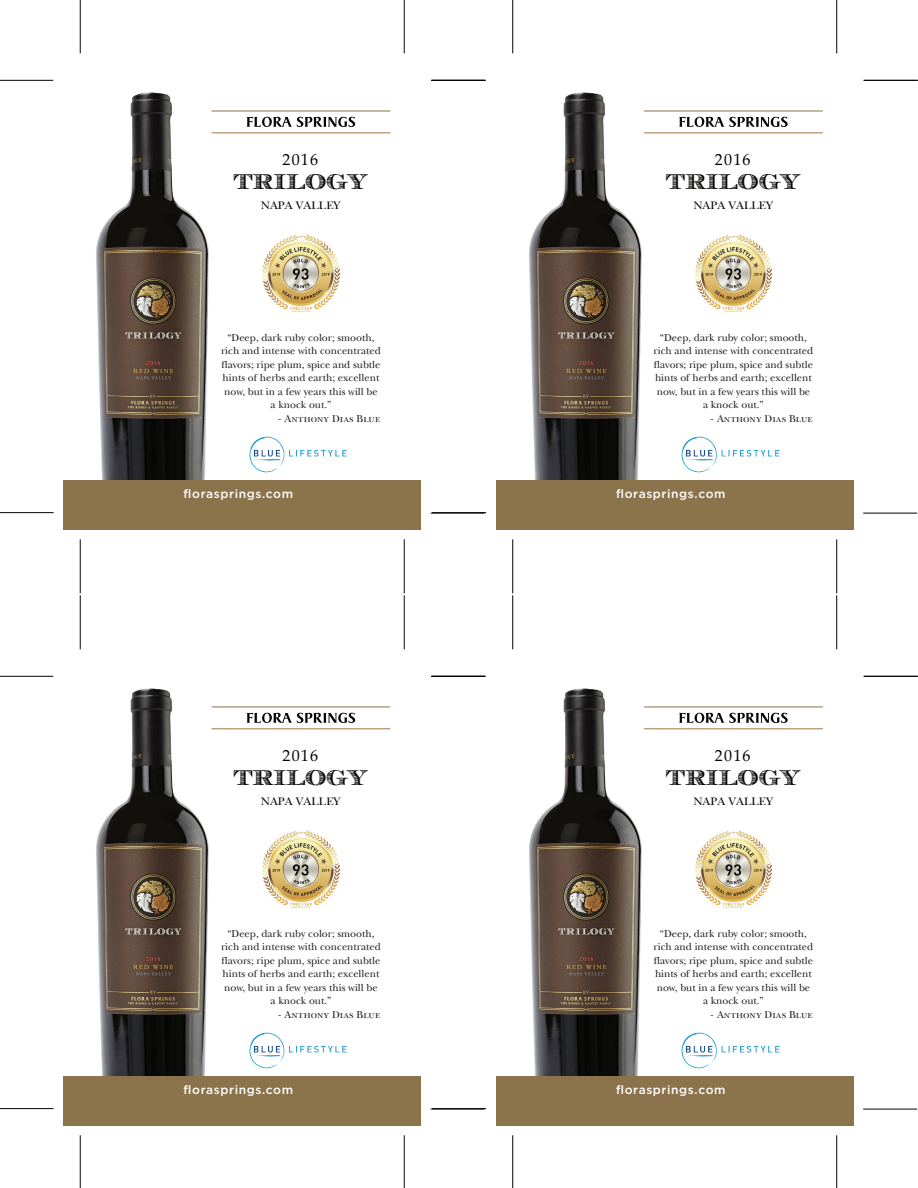
<style>
.page{position:relative;width:918px;height:1188px;background:#fff}
.page>*{position:absolute;margin:0;border:0;box-sizing:border-box;transform-origin:0 0}
.t1{font:21.9px "Chevalier Str SCD";color:#040503}
.t2{font:16.05px "Palatino";letter-spacing:.075em;color:#040503}
.t3{font:500 12px "Gotham";letter-spacing:.05em;color:#fff}
.t4{font:11.4px "New Baskerville SC";color:#040503;scale:1.05 1}
.t5{font:10.5px/13.5px "New Baskerville";color:#211d1e;text-align:center}
.t6{font:10.5px "New Baskerville SC";color:#211d1e}
</style>
<div class="page">
<hr style="left:0;top:512px;width:54px;height:1px;background:#040503">
<img style="left:96px;top:92px;width:122px;height:388px">
<hr style="left:212px;top:111px;width:178px;height:1px;background:#8b734b">
<hr style="left:212px;top:133px;width:178px;height:1px;background:#9f7643">
<div style="left:64px;top:480px;width:357px;height:49px;background:#8b734b"></div>
<hr style="left:80px;top:0;width:1px;height:53px;background:#040503">
<hr style="left:0;top:80px;width:53px;height:1px;background:#040503">
<hr style="left:80px;top:539px;width:1px;height:54px;background:#040503">
<hr style="left:404px;top:0;width:1px;height:53px;background:#040503">
<hr style="left:431px;top:80px;width:54px;height:1px;background:#040503">
<hr style="left:404px;top:539px;width:1px;height:54px;background:#040503">
<svg style="left:247px;top:117px;width:108px;height:10px"></svg>
<img style="left:263px;top:235px;width:76px;height:78px">
<img style="left:249px;top:437px;width:98px;height:36px">
<hr style="left:431px;top:513px;width:54px;height:1px;background:#040503">
<hr style="left:432px;top:512px;width:54px;height:1px;background:#040503">
<img style="left:529px;top:92px;width:121px;height:388px">
<hr style="left:644px;top:111px;width:179px;height:1px;background:#8b734b">
<hr style="left:644px;top:133px;width:179px;height:1px;background:#9f7643">
<div style="left:496px;top:480px;width:358px;height:49px;background:#8b734b"></div>
<hr style="left:512px;top:0;width:1px;height:53px;background:#040503">
<hr style="left:432px;top:80px;width:54px;height:1px;background:#040503">
<hr style="left:512px;top:539px;width:1px;height:54px;background:#040503">
<hr style="left:836px;top:0;width:1px;height:53px;background:#040503">
<hr style="left:864px;top:80px;width:54px;height:1px;background:#040503">
<hr style="left:836px;top:539px;width:1px;height:54px;background:#040503">
<svg style="left:679px;top:117px;width:109px;height:10px"></svg>
<img style="left:695px;top:235px;width:77px;height:78px">
<img style="left:681px;top:437px;width:99px;height:36px">
<hr style="left:863px;top:513px;width:54px;height:1px;background:#040503">
<hr style="left:0;top:1108px;width:54px;height:1px;background:#040503">
<img style="left:96px;top:688px;width:122px;height:388px">
<hr style="left:212px;top:707px;width:178px;height:1px;background:#8b734b">
<hr style="left:212px;top:729px;width:178px;height:1px;background:#9f7643">
<div style="left:64px;top:1076px;width:357px;height:49px;background:#8b734b"></div>
<hr style="left:80px;top:595px;width:1px;height:54px;background:#040503">
<hr style="left:0;top:676px;width:53px;height:1px;background:#040503">
<hr style="left:80px;top:1135px;width:1px;height:53px;background:#040503">
<hr style="left:404px;top:595px;width:1px;height:54px;background:#040503">
<hr style="left:431px;top:676px;width:54px;height:1px;background:#040503">
<hr style="left:404px;top:1135px;width:1px;height:53px;background:#040503">
<svg style="left:247px;top:713px;width:108px;height:10px"></svg>
<img style="left:263px;top:831px;width:76px;height:78px">
<img style="left:249px;top:1033px;width:98px;height:36px">
<hr style="left:431px;top:1109px;width:54px;height:1px;background:#040503">
<hr style="left:432px;top:1108px;width:54px;height:1px;background:#040503">
<img style="left:529px;top:688px;width:121px;height:388px">
<hr style="left:644px;top:707px;width:179px;height:1px;background:#8b734b">
<hr style="left:644px;top:729px;width:179px;height:1px;background:#9f7643">
<div style="left:496px;top:1076px;width:358px;height:49px;background:#8b734b"></div>
<hr style="left:512px;top:595px;width:1px;height:54px;background:#040503">
<hr style="left:432px;top:676px;width:54px;height:1px;background:#040503">
<hr style="left:512px;top:1135px;width:1px;height:53px;background:#040503">
<hr style="left:836px;top:595px;width:1px;height:54px;background:#040503">
<hr style="left:864px;top:676px;width:54px;height:1px;background:#040503">
<hr style="left:836px;top:1135px;width:1px;height:53px;background:#040503">
<svg style="left:679px;top:713px;width:109px;height:10px"></svg>
<img style="left:695px;top:831px;width:77px;height:78px">
<img style="left:681px;top:1033px;width:99px;height:36px">
<hr style="left:863px;top:1109px;width:54px;height:1px;background:#040503">
<h2 class="t2" style="left:282px;top:146px;width:37px">2016</h2>
<h1 class="t1" style="left:234px;top:169px;width:135px">TRILOGY</h1>
<p class="t4" style="left:261px;top:199px;width:77px">NAPA VALLEY</p>
<p class="t5" style="left:221px;top:331px;width:161px">“Deep, dark ruby color; smooth, rich and intense with concentrated flavors; ripe plum, spice and subtle hints of herbs and earth; excellent now, but in a few years this will be a knock out.”</p>
<p class="t6" style="left:278px;top:412px;width:103px">- Anthony Dias Blue</p>
<p class="t3" style="left:184px;top:486px;width:111px">florasprings.com</p>
<h2 class="t2" style="left:282px;top:742px;width:37px">2016</h2>
<h1 class="t1" style="left:234px;top:765px;width:135px">TRILOGY</h1>
<p class="t4" style="left:261px;top:795px;width:77px">NAPA VALLEY</p>
<p class="t5" style="left:221px;top:927px;width:161px">“Deep, dark ruby color; smooth, rich and intense with concentrated flavors; ripe plum, spice and subtle hints of herbs and earth; excellent now, but in a few years this will be a knock out.”</p>
<p class="t6" style="left:278px;top:1008px;width:103px">- Anthony Dias Blue</p>
<p class="t3" style="left:184px;top:1082px;width:111px">florasprings.com</p>
<h2 class="t2" style="left:715px;top:146px;width:37px">2016</h2>
<h1 class="t1" style="left:666px;top:169px;width:135px">TRILOGY</h1>
<p class="t4" style="left:693px;top:199px;width:77px">NAPA VALLEY</p>
<p class="t5" style="left:654px;top:331px;width:161px">“Deep, dark ruby color; smooth, rich and intense with concentrated flavors; ripe plum, spice and subtle hints of herbs and earth; excellent now, but in a few years this will be a knock out.”</p>
<p class="t6" style="left:711px;top:412px;width:103px">- Anthony Dias Blue</p>
<p class="t3" style="left:616px;top:486px;width:111px">florasprings.com</p>
<h2 class="t2" style="left:715px;top:742px;width:37px">2016</h2>
<h1 class="t1" style="left:666px;top:765px;width:135px">TRILOGY</h1>
<p class="t4" style="left:693px;top:795px;width:77px">NAPA VALLEY</p>
<p class="t5" style="left:654px;top:927px;width:161px">“Deep, dark ruby color; smooth, rich and intense with concentrated flavors; ripe plum, spice and subtle hints of herbs and earth; excellent now, but in a few years this will be a knock out.”</p>
<p class="t6" style="left:711px;top:1008px;width:103px">- Anthony Dias Blue</p>
<p class="t3" style="left:616px;top:1082px;width:111px">florasprings.com</p>
</div>
